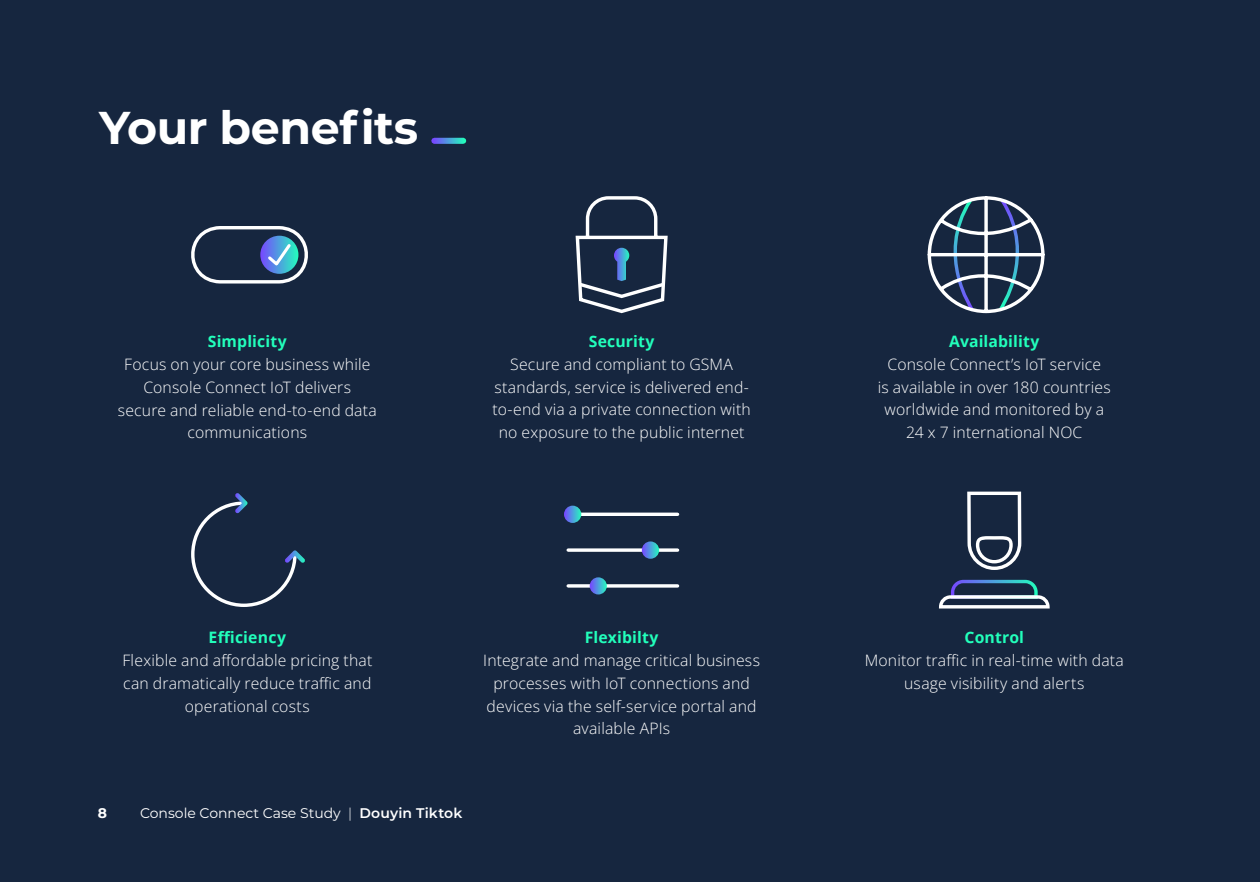
<style>
.page{position:relative;width:1260px;height:882px;background:#16263f}
.page>*{position:absolute;margin:0;border:0;box-sizing:border-box;transform-origin:0 0}
.t1{font:700 45.85px "Montserrat";letter-spacing:-.01em;color:#fff}
.t2{font:15.75px/22.8px "Open Sans";letter-spacing:.015em;color:#fff;text-align:center}
.t3{font:700 15.75px "Open Sans";letter-spacing:.01em;color:#2fb}
.t4{font:14px "Montserrat";color:#fff}
.t5{font:700 14px "Montserrat";color:#fff}
.s1{font-weight:700;color:#2fb}
.s2{font-weight:300}
.s3{font-weight:600}
</style>
<div class="page">
<svg style="left:434px;top:138px;width:29px;height:6px"></svg>
<svg style="left:575px;top:196px;width:93px;height:118px"></svg>
<svg style="left:191px;top:226px;width:117px;height:58px"></svg>
<svg style="left:191px;top:493px;width:114px;height:114px"></svg>
<hr style="left:568px;top:513px;width:110px;height:3px;background:#fff">
<svg style="left:568px;top:548px;width:110px;height:4px"></svg>
<svg style="left:568px;top:584px;width:110px;height:4px"></svg>
<svg style="left:564px;top:506px;width:17px;height:17px"></svg>
<svg style="left:642px;top:541px;width:17px;height:18px"></svg>
<svg style="left:590px;top:577px;width:17px;height:17px"></svg>
<svg style="left:967px;top:491px;width:55px;height:79px"></svg>
<svg style="left:939px;top:580px;width:111px;height:29px"></svg>
<svg style="left:927px;top:196px;width:118px;height:118px"></svg>
<h1 class="t1" style="left:99px;top:94px;width:321px">Your benefits</h1>
<p class="t3" style="left:208px;top:330px;width:80px">Simplicity</p>
<p class="t2" style="left:118px;top:353px;width:261px">Focus on your core business while<br>Console Connect IoT delivers secure and reliable end-to-end data communications</p>
<p class="t3" style="left:589px;top:330px;width:67px">Security</p>
<p class="t2" style="left:492px;top:353px;width:260px">Secure and compliant to GSMA standards, service is delivered end&shy;to-end via a private connection with no exposure to the public internet</p>
<p class="t2" style="left:122px;top:626px;width:251px"><span class="s1">E</span><span class="s1">ffi</span><span class="s1">ciency<br></span>Flexible and affordable pricing that can dramatically reduce traffic and operational costs</p>
<p class="t3" style="left:585px;top:627px;width:75px">Flexibilty</p>
<p class="t2" style="left:483px;top:649px;width:278px">Integrate and manage critical business processes with IoT connections and devices via the self-service portal and available APIs</p>
<p class="t5" style="left:98px;top:803px;width:11px">8</p>
<p class="t4" style="left:140px;top:804px;width:324px">Console Connect Case Study <span class="s2">|</span> <span class="s3">Douyin Tiktok</span></p>
<p class="t3" style="left:949px;top:330px;width:92px">Availability</p>
<p class="t2" style="left:878px;top:352px;width:234px">Console Connect’s IoT service<br>is available in over 180 countries worldwide and monitored by a<br>24 x 7 international NOC</p>
<p class="t3" style="left:965px;top:626px;width:61px">Control</p>
<p class="t2" style="left:865px;top:649px;width:261px">Monitor traffic in real-time with data usage visibility and alerts</p>
</div>
